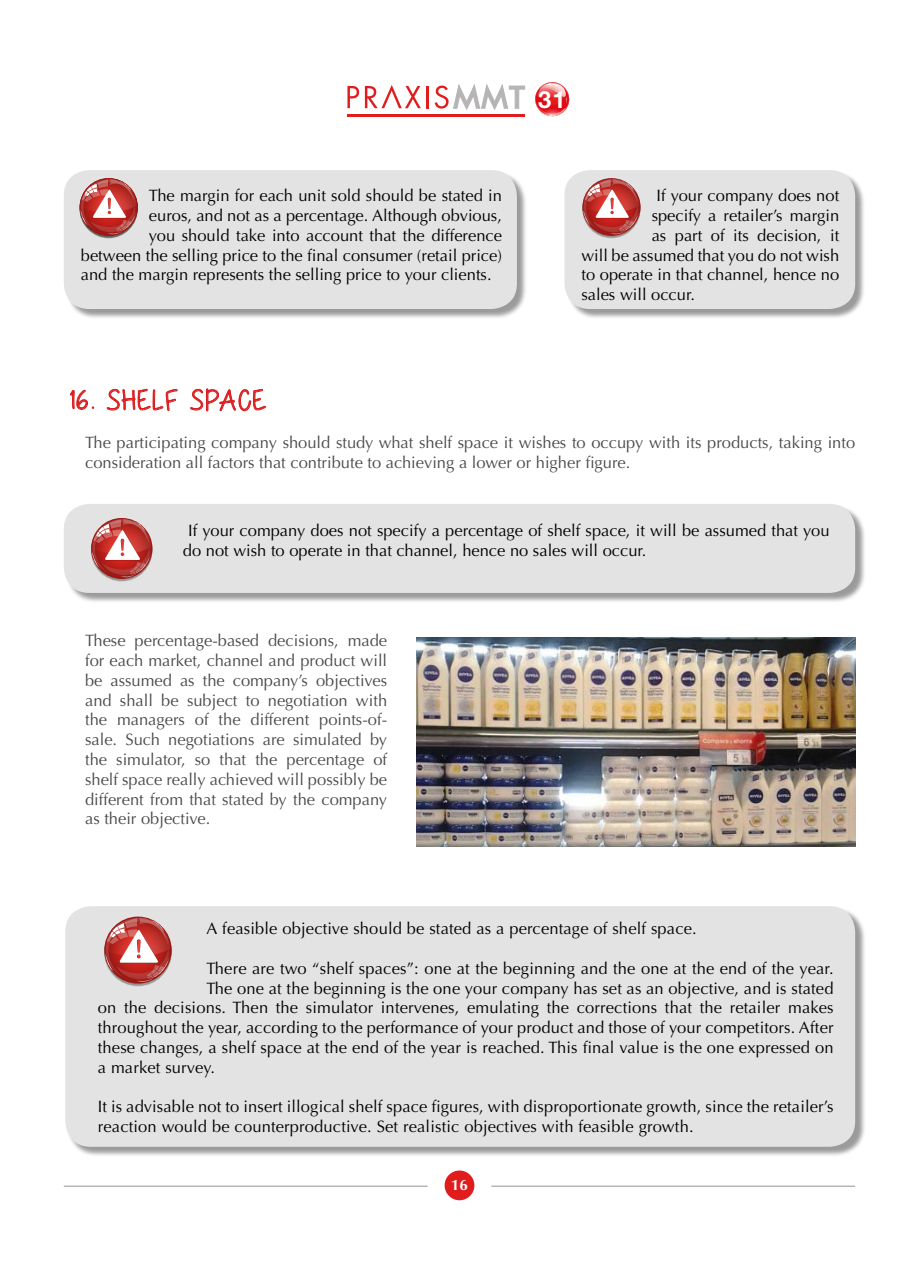
<style>
.page{position:relative;width:919px;height:1263px;background:#fff}
.page>*{position:absolute;margin:0;border:0;box-sizing:border-box;transform-origin:0 0}
.t1{font:37.5px "Chocolate Covered Raindrops";letter-spacing:.04em;color:#e11c1d}
.t2{font:700 23.7px "Helvetica Neue";color:#fff}
.t3{font:16.5px/19.8px "Optima";letter-spacing:.01em;color:#000}
.t4{font:16.5px/19.8px "Optima";color:#4a4a49}
.t5{font:700 15px "Optima";color:#fff}
</style>
<div class="page">
<div style="left:444px;top:1170px;width:30px;height:30px;background:#e11c1d;border-radius:50%"></div>
<hr style="left:64px;top:1185px;width:363px;height:2px;background:#b6b4b4">
<hr style="left:491px;top:1185px;width:364px;height:2px;background:#b6b4b4">
<svg style="left:535px;top:82px;width:34px;height:35px"></svg>
<svg style="left:347px;top:86px;width:12px;height:22px"></svg>
<svg style="left:365px;top:85px;width:56px;height:23px"></svg>
<hr style="left:426px;top:86px;width:2px;height:22px;background:#e11c1d">
<svg style="left:434px;top:84px;width:91px;height:26px"></svg>
<hr style="left:347px;top:114px;width:178px;height:2px;background:#e11c1d">
<svg style="left:70px;top:389px;width:25px;height:21px"></svg>
<svg style="left:106px;top:388px;width:72px;height:23px"></svg>
<svg style="left:190px;top:388px;width:76px;height:24px"></svg>
<div style="left:65px;top:171px;width:462px;height:148px;background:#000;opacity:.4"></div>
<div style="left:64px;top:170px;width:453px;height:139px;background:#e3e3e3;border-radius:26px"></div>
<svg style="left:80px;top:179px;width:56px;height:55px;background:#c8706c"></svg>
<div style="left:565px;top:171px;width:300px;height:148px;background:#000;opacity:.4"></div>
<div style="left:564px;top:170px;width:291px;height:139px;background:#e3e3e3;border-radius:26px"></div>
<svg style="left:583px;top:179px;width:56px;height:55px"></svg>
<div style="left:65px;top:505px;width:800px;height:98px;background:#000;opacity:.4"></div>
<div style="left:64px;top:504px;width:791px;height:89px;background:#e3e3e3;border-radius:26px"></div>
<svg style="left:92px;top:519px;width:59px;height:58px;background:#c9716e"></svg>
<img style="left:417px;top:638px;width:438px;height:208px">
<div style="left:67px;top:907px;width:798px;height:250px;background:#000;opacity:.4"></div>
<div style="left:65px;top:906px;width:790px;height:241px;background:#e3e3e3;border-radius:26px"></div>
<svg style="left:104px;top:916px;width:68px;height:68px"></svg>
<svg style="left:105px;top:918px;width:65px;height:64px;background:#c9716e"></svg>
<p class="t3" style="left:149px;top:186px;width:354px">The margin for each unit sold should be stated in</p>
<p class="t3" style="left:149px;top:206px;width:354px">euros, and not as a percentage. Although obvious,</p>
<p class="t3" style="left:149px;top:226px;width:354px">you should take into account that the difference</p>
<p class="t3" style="left:81px;top:245px;width:422px">between the selling price to the final consumer (retail price)</p>
<p class="t3" style="left:81px;top:265px;width:412px">and the margin represents the selling price to your clients.</p>
<h2 class="t2" style="left:538px;top:85px;width:29px">31</h2>
<p class="t3" style="left:656px;top:186px;width:184px">If your company does not</p>
<p class="t3" style="left:651px;top:206px;width:189px">specify a retailer’s margin</p>
<p class="t3" style="left:651px;top:226px;width:189px">as part of its decision, it</p>
<p class="t3" style="left:581px;top:245px;width:259px">will be assumed that you do not wish</p>
<p class="t3" style="left:581px;top:265px;width:259px">to operate in that channel, hence no</p>
<p class="t3" style="left:581px;top:285px;width:115px">sales will occur.</p>
<h1 class="t1" style="left:64px;top:383px;width:198px">16. SHELF SPACE</h1>
<p class="t4" style="left:85px;top:433px;width:771px">The participating company should study what shelf space it wishes to occupy with its products, taking into consideration all factors that contribute to achieving a lower or higher figure.</p>
<p class="t3" style="left:183px;top:521px;width:648px;text-indent:5px">If your company does not specify a percentage of shelf space, it will be assumed that you do not wish to operate in that channel, hence no sales will occur.</p>
<p class="t4" style="left:85px;top:631px;width:303px;text-align:justify">These percentage-based decisions, made for each market, channel and product will be assumed as the company’s objectives and shall be subject to negotiation with the managers of the different points-of&shy;sale. Such negotiations are simulated by the simulator, so that the percentage of shelf space really achieved will possibly be different from that stated by the company as their objective.</p>
<p class="t3" style="left:206px;top:919px;width:492px">A feasible objective should be stated as a percentage of shelf space.</p>
<p class="t3" style="left:206px;top:958px;width:628px">There are two “shelf spaces”: one at the beginning and the one at the end of the year.</p>
<p class="t3" style="left:206px;top:978px;width:628px">The one at the beginning is the one your company has set as an objective, and is stated</p>
<p class="t3" style="left:98px;top:998px;width:737px">on the decisions. Then the simulator intervenes, emulating the corrections that the retailer makes</p>
<p class="t3" style="left:98px;top:1018px;width:737px">throughout the year, according to the performance of your product and those of your competitors. After</p>
<p class="t3" style="left:98px;top:1038px;width:737px">these changes, a shelf space at the end of the year is reached. This final value is the one expressed on</p>
<p class="t3" style="left:98px;top:1057px;width:119px">a market survey.</p>
<p class="t3" style="left:98px;top:1097px;width:737px">It is advisable not to insert illogical shelf space figures, with disproportionate growth, since the retailer’s reaction would be counterproductive. Set realistic objectives with feasible growth.</p>
<p class="t5" style="left:451px;top:1177px;width:18px">16</p>
</div>
